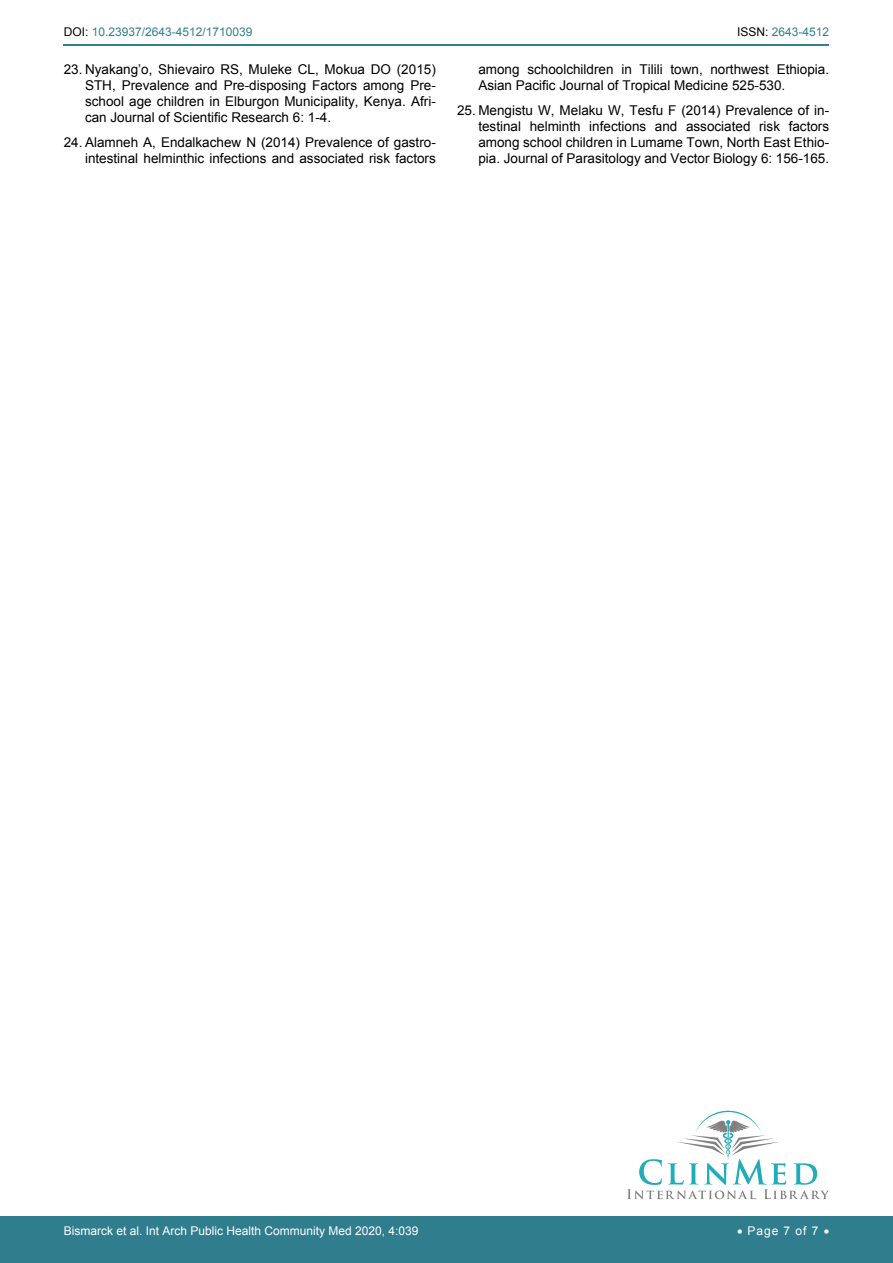
<style>
.page{position:relative;width:893px;height:1263px;background:#fff}
.page>*{position:absolute;margin:0;border:0;box-sizing:border-box;transform-origin:0 0}
.t1{font:13.5px/16.2px "Arial";color:#000;text-align:justify}
.t2{font:12px "Arial";color:#fff}
.t3{font:12px "Arial";color:#30808d}
.s1{color:#000}
</style>
<div class="page">
<hr style="left:64px;top:44px;width:765px;height:2px;background:#30808d">
<div style="left:0;top:1217px;width:893px;height:46px;background:#307d8d"></div>
<svg style="left:627px;top:1111px;width:202px;height:88px"></svg>
<p class="t3" style="left:64px;top:24px;width:190px"><span class="s1">DOI:</span> 10.23937/2643-4512/1710039</p>
<p class="t3" style="left:737px;top:24px;width:94px"><span class="s1">ISSN:</span> 2643-4512</p>
<p class="t1" style="left:85px;top:61px;width:352px;text-indent:-21px">23. Nyakang’o, Shievairo RS, Muleke CL, Mokua DO (2015)<br>STH, Prevalence and Pre-disposing Factors among Pre&shy;school age children in Elburgon Municipality, Kenya. Afri&shy;can Journal of Scientific Research 6: 1-4.</p>
<p class="t1" style="left:64px;top:134px;width:374px;text-align:right">24. Alamneh A, Endalkachew N (2014) Prevalence of gastro&shy;intestinal helminthic infections and associated risk factors</p>
<p class="t1" style="left:478px;top:61px;width:352px">among schoolchildren in Tilili town, northwest Ethiopia.<br>Asian Pacific Journal of Tropical Medicine 525-530.</p>
<p class="t1" style="left:478px;top:102px;width:352px;text-indent:-21px">25. Mengistu W, Melaku W, Tesfu F (2014) Prevalence of in&shy;testinal helminth infections and associated risk factors among school children in Lumame Town, North East Ethio&shy;pia. Journal of Parasitology and Vector Biology 6: 156-165.</p>
<p class="t2" style="left:64px;top:1223px;width:356px">Bismarck et al. Int Arch Public Health Community Med 2020, 4:039</p>
<p class="t2" style="left:737px;top:1223px;width:94px">• Page 7 of 7 •</p>
</div>
